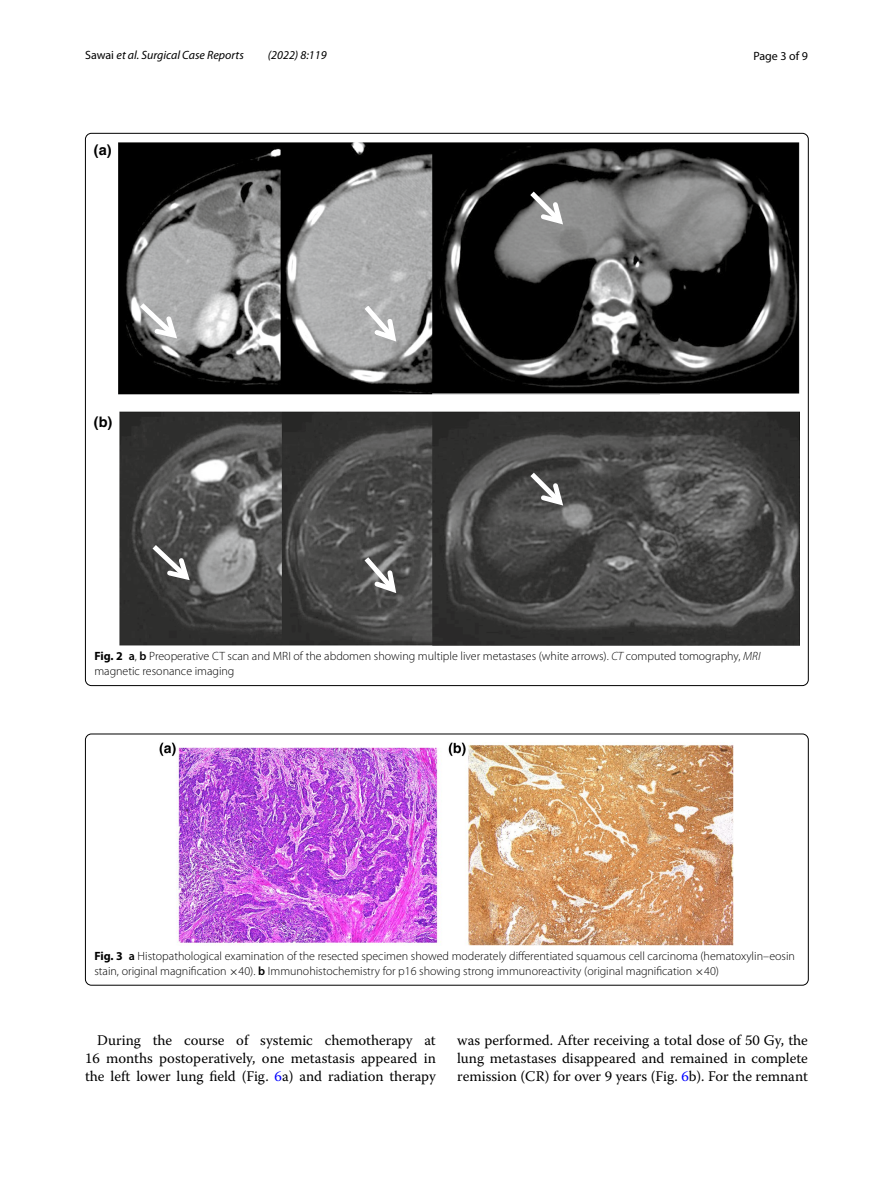
<style>
.page{position:relative;width:893px;height:1187px;background:#fff}
.page>*{position:absolute;margin:0;border:0;box-sizing:border-box;transform-origin:0 0}
.t1{font:14.7px/18px "Warnock Pro";color:#000;text-align:justify}
.t2{font:14.55px "Helvetica Bold 2";color:#000}
.t3{font:300 12px/15px "Myriad Pro";color:#000}
.t4{font:italic 12px "Myriad Pro";color:#000}
.t5{font:12px "Myriad Pro";color:#000}
.s1{font-style:normal}
.s2{font-weight:700}
.s3{font-weight:600}
.s4{font-style:italic}
.s5{font-family:"MTSY";font-weight:400}
.s6{color:#00f}
</style>
<div class="page">
<img style="left:118px;top:143px;width:682px;height:502px">
<svg style="left:147px;top:540px;width:46px;height:43px"></svg>
<svg style="left:359px;top:552px;width:41px;height:44px"></svg>
<svg style="left:525px;top:467px;width:42px;height:42px"></svg>
<svg style="left:359px;top:300px;width:41px;height:45px"></svg>
<svg style="left:135px;top:298px;width:46px;height:44px"></svg>
<svg style="left:525px;top:186px;width:42px;height:42px"></svg>
<img style="left:160px;top:743px;width:574px;height:202px">
<div style="left:85px;top:733px;width:723px;height:252px;border:1px solid #000;border-radius:6px"></div>
<p class="t4" style="left:85px;top:48px;width:160px"><span class="s1">Sawai</span> et al. Surgical Case Reports</p>
<p class="t4" style="left:268px;top:48px;width:60px">(2022) 8:119</p>
<p class="t5" style="left:753px;top:48px;width:56px">Page 3 of 9</p>
<p class="t2" style="left:94px;top:141px;width:19px">(a)</p>
<p class="t2" style="left:94px;top:413px;width:20px">(b)</p>
<p class="t3" style="left:94px;top:648px;width:668px"><span class="s2">Fig. 2</span> <span class="s3">a</span>, <span class="s3">b</span> Preoperative CT scan and MRI of the abdomen showing multiple liver metastases (white arrows). <span class="s4">CT</span> computed tomography, <span class="s4">MRI </span>magnetic resonance imaging</p>
<p class="t3" style="left:94px;top:948px;width:702px"><span class="s2">Fig. 3</span> <span class="s3">a</span> Histopathological examination of the resected specimen showed moderately differentiated squamous cell carcinoma (hematoxylin–eosin stain, original magnification <span class="s5">×</span>40). <span class="s3">b</span> Immunohistochemistry for p16 showing strong immunoreactivity (original magnification <span class="s5">×</span>40)</p>
<p class="t1" style="left:85px;top:1030px;width:352px;text-indent:12px">During the course of systemic chemotherapy at 16 months postoperatively, one metastasis appeared in the left lower lung field (Fig. <span class="s6">6</span>a) and radiation therapy</p>
<p class="t1" style="left:457px;top:1030px;width:352px">was performed. After receiving a total dose of 50 Gy, the lung metastases disappeared and remained in complete remission (CR) for over 9 years (Fig. <span class="s6">6</span>b). For the remnant</p>
</div>
